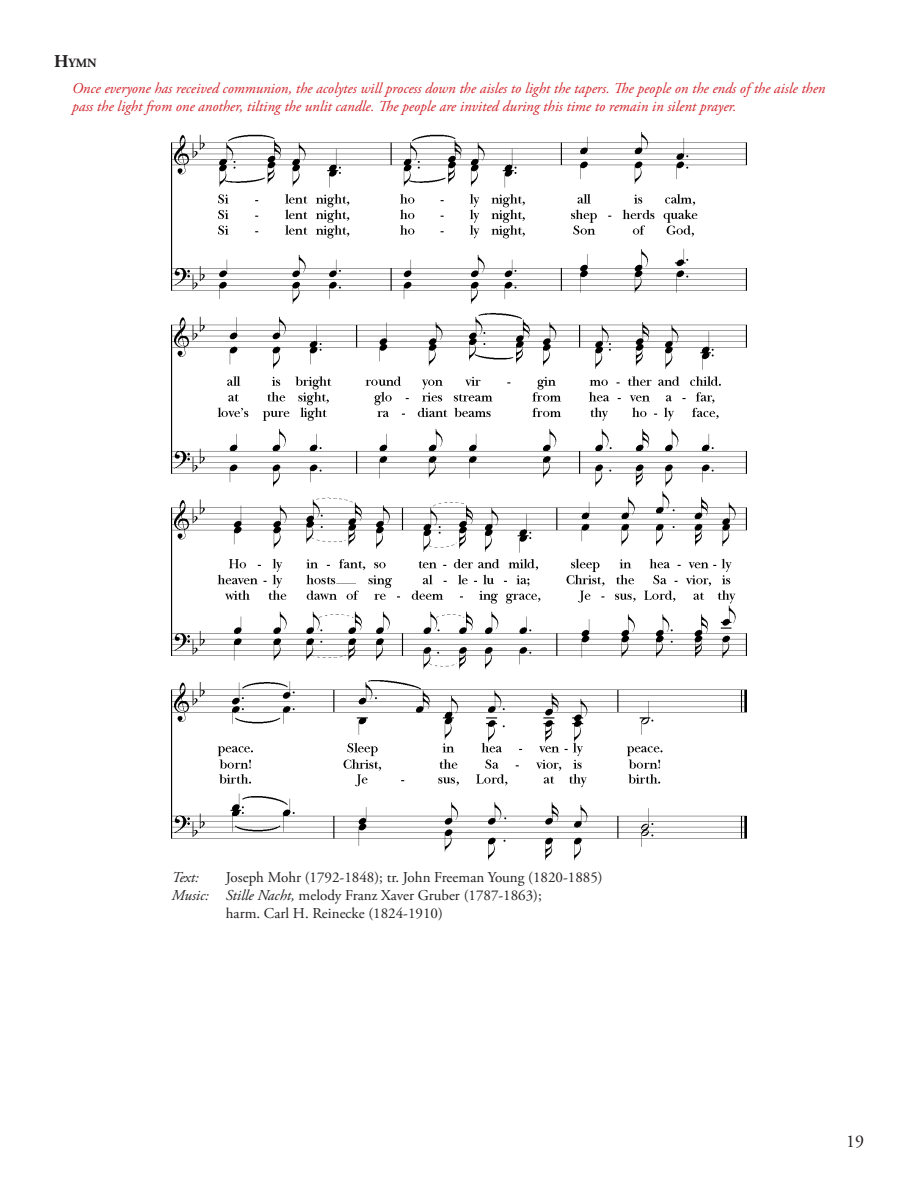
<style>
.page{position:relative;width:918px;height:1188px;background:#fff}
.page>*{position:absolute;margin:0;border:0;box-sizing:border-box;transform-origin:0 0}
.t1{font:18px "Adobe Garamond Pro";color:#231f20}
.t2{font:italic 15px/18px "Adobe Garamond Pro";color:#d1232a}
.t3{font:15px "Adobe Garamond Pro";color:#231f20}
.t4{font:italic 15px "Adobe Garamond Pro";color:#231f20}
.t5{font:700 12.6px "Adobe Garamond Pro";color:#231f20}
.s1{font-size:18px}
.s2{font-style:italic}
</style>
<div class="page">
<img style="left:172px;top:131px;width:574px;height:730px">
<p class="t5" style="left:54px;top:56px;width:44px"><span class="s1">H</span>ymn</p>
<p class="t2" style="left:72px;top:79px;width:755px">Once everyone has received communion, the acolytes will process down the aisles to light the tapers. The people on the ends of the aisle then pass the light from one another, tilting the unlit candle. The people are invited during this time to remain in silent prayer.</p>
<p class="t4" style="left:172px;top:868px;width:29px">Text:</p>
<p class="t3" style="left:226px;top:868px;width:378px">Joseph Mohr (1792-1848); tr. John Freeman Young (1820-1885)</p>
<p class="t3" style="left:172px;top:886px;width:371px"><span class="s2">Music: Stille Nacht,</span> melody Franz Xaver Gruber (1787-1863);</p>
<p class="t3" style="left:226px;top:904px;width:219px">harm. Carl H. Reinecke (1824-1910)</p>
<p class="t1" style="left:846px;top:1131px;width:19px">19</p>
</div>
